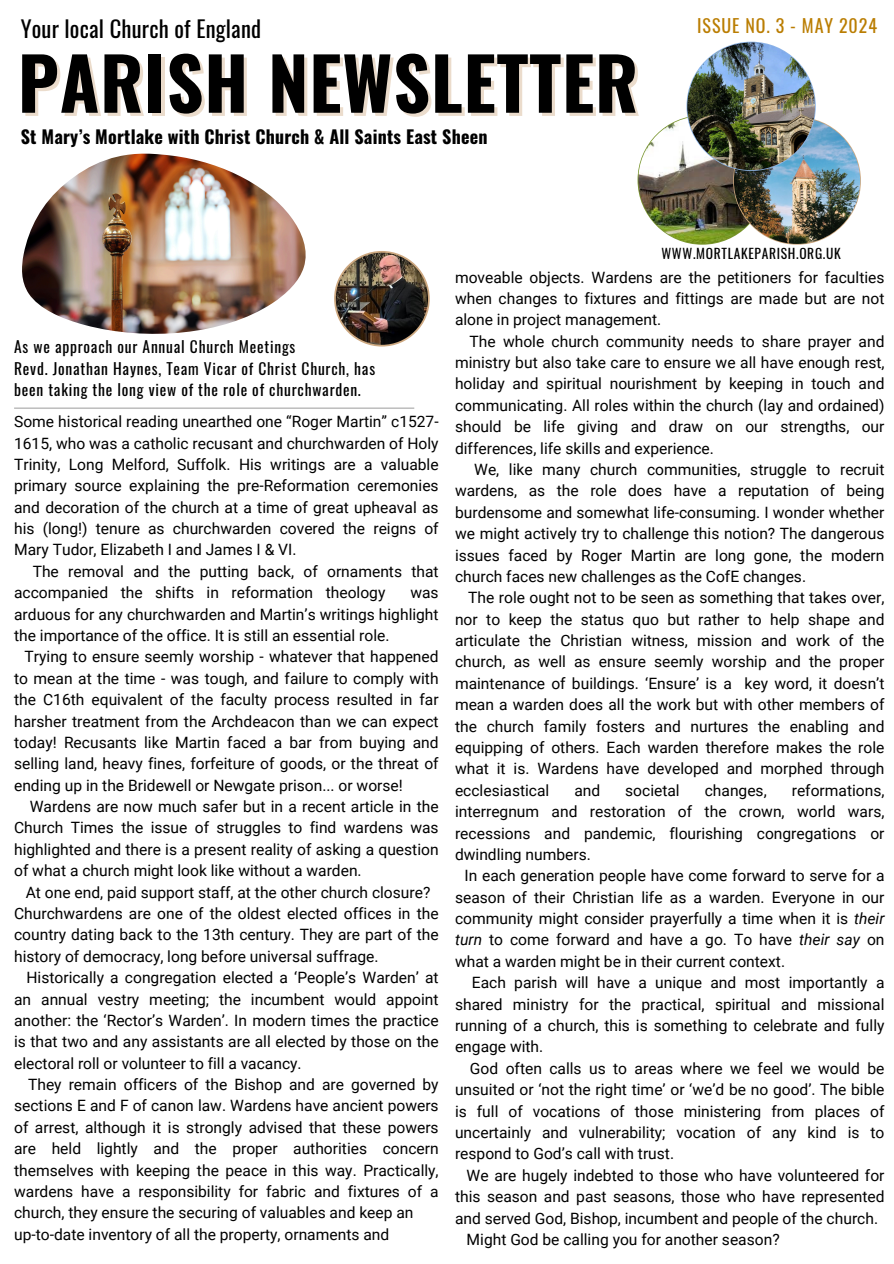
<style>
.page{position:relative;width:894px;height:1264px;background:#fff}
.page>*{position:absolute;margin:0;border:0;box-sizing:border-box;transform-origin:0 0}
.t1{font:700 72px "Oswald";letter-spacing:.01em;color:#000}
.t2{font:22.5px "Oswald";letter-spacing:.01em;color:#000}
.t3{font:700 18px "Oswald";letter-spacing:.01em;color:#000}
.t4{font:18px "Oswald";letter-spacing:.05em;color:#ba7d02}
.t5{font:15.6px "Roboto";color:#000}
.t6{font:15.6px/21.3px "Oswald";letter-spacing:.05em;color:#000}
.t7{font:13.5px "Oswald";letter-spacing:.05em;color:#000}
.s1{font-style:italic}
</style>
<div class="page">
<hr style="left:14px;top:407px;width:400px;height:2px;background:#a6a6a6">
<img style="left:638px;top:116px;width:127px;height:128px;border-radius:50%">
<img style="left:733px;top:118px;width:126px;height:126px;border-radius:50%">
<img style="left:687px;top:42px;width:127px;height:128px;border-radius:50%">
<img style="left:334px;top:251px;width:95px;height:95px">
<img style="left:22px;top:153px;width:284px;height:181px">
<p class="t2" style="left:21px;top:11px;width:242px">Your local Church of England</p>
<p class="t1" style="left:18px;top:27px;width:621px">PARISH NEWSLETTER</p>
<h4 class="t3" style="left:21px;top:123px;width:468px">St Mary’s Mortlake with Christ Church &amp; All Saints East Sheen</h4>
<p class="t4" style="left:697px;top:12px;width:181px">ISSUE NO. 3 - MAY 2024</p>
<p class="t7" style="left:661px;top:243px;width:181px">WWW.MORTLAKEPARISH.ORG.UK</p>
<h5 class="t6" style="left:14px;top:335px;width:362px">As we approach our Annual Church Meetings<br>Revd. Jonathan Haynes, Team Vicar of Christ Church, has been taking the long view of the role of churchwarden.</h5>
<h5 class="t5" style="left:14px;top:412px;width:426px">Some historical reading unearthed one “Roger Martin” c1527-</h5>
<h5 class="t5" style="left:14px;top:434px;width:426px">1615, who was a catholic recusant and churchwarden of Holy</h5>
<h5 class="t5" style="left:14px;top:455px;width:426px">Trinity, Long Melford, Suffolk. His writings are a valuable</h5>
<h5 class="t5" style="left:14px;top:477px;width:426px">primary source explaining the pre-Reformation ceremonies</h5>
<h5 class="t5" style="left:14px;top:498px;width:426px">and decoration of the church at a time of great upheaval as</h5>
<h5 class="t5" style="left:14px;top:519px;width:426px">his (long!) tenure as churchwarden covered the reigns of</h5>
<h5 class="t5" style="left:14px;top:541px;width:284px">Mary Tudor, Elizabeth I and James I &amp; VI.</h5>
<h5 class="t5" style="left:33px;top:562px;width:407px">The removal and the putting back, of ornaments that</h5>
<h5 class="t5" style="left:14px;top:583px;width:372px">accompanied the shifts in reformation theology</h5>
<h5 class="t5" style="left:410px;top:583px;width:30px">was</h5>
<h5 class="t5" style="left:14px;top:605px;width:426px">arduous for any churchwarden and Martin’s writings highlight</h5>
<h5 class="t5" style="left:14px;top:626px;width:377px">the importance of the office. It is still an essential role.</h5>
<h5 class="t5" style="left:25px;top:648px;width:415px">Trying to ensure seemly worship - whatever that happened</h5>
<h5 class="t5" style="left:14px;top:669px;width:426px">to mean at the time - was tough, and failure to comply with</h5>
<h5 class="t5" style="left:14px;top:690px;width:426px">the C16th equivalent of the faculty process resulted in far</h5>
<h5 class="t5" style="left:14px;top:712px;width:426px">harsher treatment from the Archdeacon than we can expect</h5>
<h5 class="t5" style="left:14px;top:733px;width:426px">today! Recusants like Martin faced a bar from buying and</h5>
<h5 class="t5" style="left:14px;top:754px;width:426px">selling land, heavy fines, forfeiture of goods, or the threat of</h5>
<h5 class="t5" style="left:14px;top:776px;width:390px">ending up in the Bridewell or Newgate prison... or worse!</h5>
<h5 class="t5" style="left:30px;top:797px;width:410px">Wardens are now much safer but in a recent article in the</h5>
<h5 class="t5" style="left:14px;top:819px;width:426px">Church Times the issue of struggles to find wardens was</h5>
<h5 class="t5" style="left:14px;top:840px;width:426px">highlighted and there is a present reality of asking a question</h5>
<h5 class="t5" style="left:14px;top:861px;width:349px">of what a church might look like without a warden.</h5>
<h5 class="t5" style="left:26px;top:883px;width:406px">At one end, paid support staff, at the other church closure?</h5>
<h5 class="t5" style="left:14px;top:904px;width:426px">Churchwardens are one of the oldest elected offices in the</h5>
<h5 class="t5" style="left:14px;top:925px;width:426px">country dating back to the 13th century. They are part of the</h5>
<h5 class="t5" style="left:14px;top:947px;width:366px">history of democracy, long before universal suffrage.</h5>
<h5 class="t5" style="left:26px;top:968px;width:413px">Historically a congregation elected a ‘People’s Warden’ at</h5>
<h5 class="t5" style="left:14px;top:990px;width:426px">an annual vestry meeting; the incumbent would appoint</h5>
<h5 class="t5" style="left:14px;top:1011px;width:426px">another: the ‘Rector’s Warden’. In modern times the practice</h5>
<h5 class="t5" style="left:14px;top:1032px;width:426px">is that two and any assistants are all elected by those on the</h5>
<h5 class="t5" style="left:14px;top:1054px;width:289px">electoral roll or volunteer to fill a vacancy.</h5>
<h5 class="t5" style="left:28px;top:1075px;width:412px">They remain officers of the Bishop and are governed by</h5>
<h5 class="t5" style="left:14px;top:1096px;width:426px">sections E and F of canon law. Wardens have ancient powers</h5>
<h5 class="t5" style="left:14px;top:1118px;width:426px">of arrest, although it is strongly advised that these powers</h5>
<h5 class="t5" style="left:14px;top:1139px;width:426px">are held lightly and the proper authorities concern</h5>
<h5 class="t5" style="left:14px;top:1161px;width:426px">themselves with keeping the peace in this way. Practically,</h5>
<h5 class="t5" style="left:14px;top:1182px;width:426px">wardens have a responsibility for fabric and fixtures of a</h5>
<h5 class="t5" style="left:14px;top:1203px;width:401px">church, they ensure the securing of valuables and keep an</h5>
<h5 class="t5" style="left:14px;top:1225px;width:376px">up-to-date inventory of all the property, ornaments and</h5>
<h5 class="t5" style="left:455px;top:268px;width:431px">moveable objects. Wardens are the petitioners for faculties</h5>
<h5 class="t5" style="left:455px;top:289px;width:431px">when changes to fixtures and fittings are made but are not</h5>
<h5 class="t5" style="left:455px;top:311px;width:208px">alone in project management.</h5>
<h5 class="t5" style="left:469px;top:332px;width:416px">The whole church community needs to share prayer and</h5>
<h5 class="t5" style="left:455px;top:353px;width:431px">ministry but also take care to ensure we all have enough rest,</h5>
<h5 class="t5" style="left:455px;top:375px;width:431px">holiday and spiritual nourishment by keeping in touch and</h5>
<h5 class="t5" style="left:455px;top:396px;width:431px">communicating. All roles within the church (lay and ordained)</h5>
<h5 class="t5" style="left:455px;top:418px;width:431px">should be life giving and draw on our strengths, our</h5>
<h5 class="t5" style="left:455px;top:439px;width:260px">differences, life skills and experience.</h5>
<h5 class="t5" style="left:474px;top:460px;width:411px">We, like many church communities, struggle to recruit</h5>
<h5 class="t5" style="left:455px;top:482px;width:431px">wardens, as the role does have a reputation of being</h5>
<h5 class="t5" style="left:455px;top:503px;width:431px">burdensome and somewhat life-consuming. I wonder whether</h5>
<h5 class="t5" style="left:455px;top:524px;width:431px">we might actively try to challenge this notion? The dangerous</h5>
<h5 class="t5" style="left:455px;top:546px;width:431px">issues faced by Roger Martin are long gone, the modern</h5>
<h5 class="t5" style="left:455px;top:567px;width:352px">church faces new challenges as the CofE changes.</h5>
<h5 class="t5" style="left:468px;top:589px;width:417px">The role ought not to be seen as something that takes over,</h5>
<h5 class="t5" style="left:455px;top:610px;width:431px">nor to keep the status quo but rather to help shape and</h5>
<h5 class="t5" style="left:455px;top:631px;width:431px">articulate the Christian witness, mission and work of the</h5>
<h5 class="t5" style="left:455px;top:653px;width:431px">church, as well as ensure seemly worship and the proper</h5>
<h5 class="t5" style="left:455px;top:674px;width:431px">maintenance of buildings. ‘Ensure’ is a key word, it doesn’t</h5>
<h5 class="t5" style="left:455px;top:695px;width:431px">mean a warden does all the work but with other members of</h5>
<h5 class="t5" style="left:455px;top:717px;width:431px">the church family fosters and nurtures the enabling and</h5>
<h5 class="t5" style="left:455px;top:738px;width:431px">equipping of others. Each warden therefore makes the role</h5>
<h5 class="t5" style="left:455px;top:760px;width:431px">what it is. Wardens have developed and morphed through</h5>
<h5 class="t5" style="left:455px;top:781px;width:96px">ecclesiastical</h5>
<h5 class="t5" style="left:574px;top:781px;width:27px">and</h5>
<h5 class="t5" style="left:625px;top:781px;width:56px">societal</h5>
<h5 class="t5" style="left:704px;top:781px;width:63px">changes,</h5>
<h5 class="t5" style="left:791px;top:781px;width:94px">reformations,</h5>
<h5 class="t5" style="left:455px;top:802px;width:431px">interregnum and restoration of the crown, world wars,</h5>
<h5 class="t5" style="left:455px;top:824px;width:431px">recessions and pandemic, flourishing congregations or</h5>
<h5 class="t5" style="left:455px;top:845px;width:137px">dwindling numbers.</h5>
<h5 class="t5" style="left:464px;top:866px;width:421px">In each generation people have come forward to serve for a</h5>
<h5 class="t5" style="left:455px;top:888px;width:431px">season of their Christian life as a warden. Everyone in our</h5>
<h5 class="t5" style="left:455px;top:909px;width:431px">community might consider prayerfully a time when it is <span class="s1">their</span></h5>
<h5 class="t5" style="left:455px;top:931px;width:431px"><span class="s1">turn</span> to come forward and have a go. To have <span class="s1">their say</span> on</h5>
<h5 class="t5" style="left:455px;top:952px;width:331px">what a warden might be in their current context.</h5>
<h5 class="t5" style="left:471px;top:973px;width:414px">Each parish will have a unique and most importantly a</h5>
<h5 class="t5" style="left:455px;top:995px;width:431px">shared ministry for the practical, spiritual and missional</h5>
<h5 class="t5" style="left:455px;top:1016px;width:431px">running of a church, this is something to celebrate and fully</h5>
<h5 class="t5" style="left:455px;top:1037px;width:90px">engage with.</h5>
<h5 class="t5" style="left:470px;top:1059px;width:416px">God often calls us to areas where we feel we would be</h5>
<h5 class="t5" style="left:455px;top:1080px;width:431px">unsuited or ‘not the right time’ or ‘we’d be no good’. The bible</h5>
<h5 class="t5" style="left:455px;top:1102px;width:431px">is full of vocations of those ministering from places of</h5>
<h5 class="t5" style="left:455px;top:1123px;width:431px">uncertainly and vulnerability; vocation of any kind is to</h5>
<h5 class="t5" style="left:455px;top:1144px;width:220px">respond to God’s call with trust.</h5>
<h5 class="t5" style="left:466px;top:1166px;width:419px">We are hugely indebted to those who have volunteered for</h5>
<h5 class="t5" style="left:455px;top:1187px;width:431px">this season and past seasons, those who have represented</h5>
<h5 class="t5" style="left:455px;top:1208px;width:424px">and served God, Bishop, incumbent and people of the church.</h5>
<h5 class="t5" style="left:466px;top:1230px;width:314px">Might God be calling you for another season?</h5>
</div>
